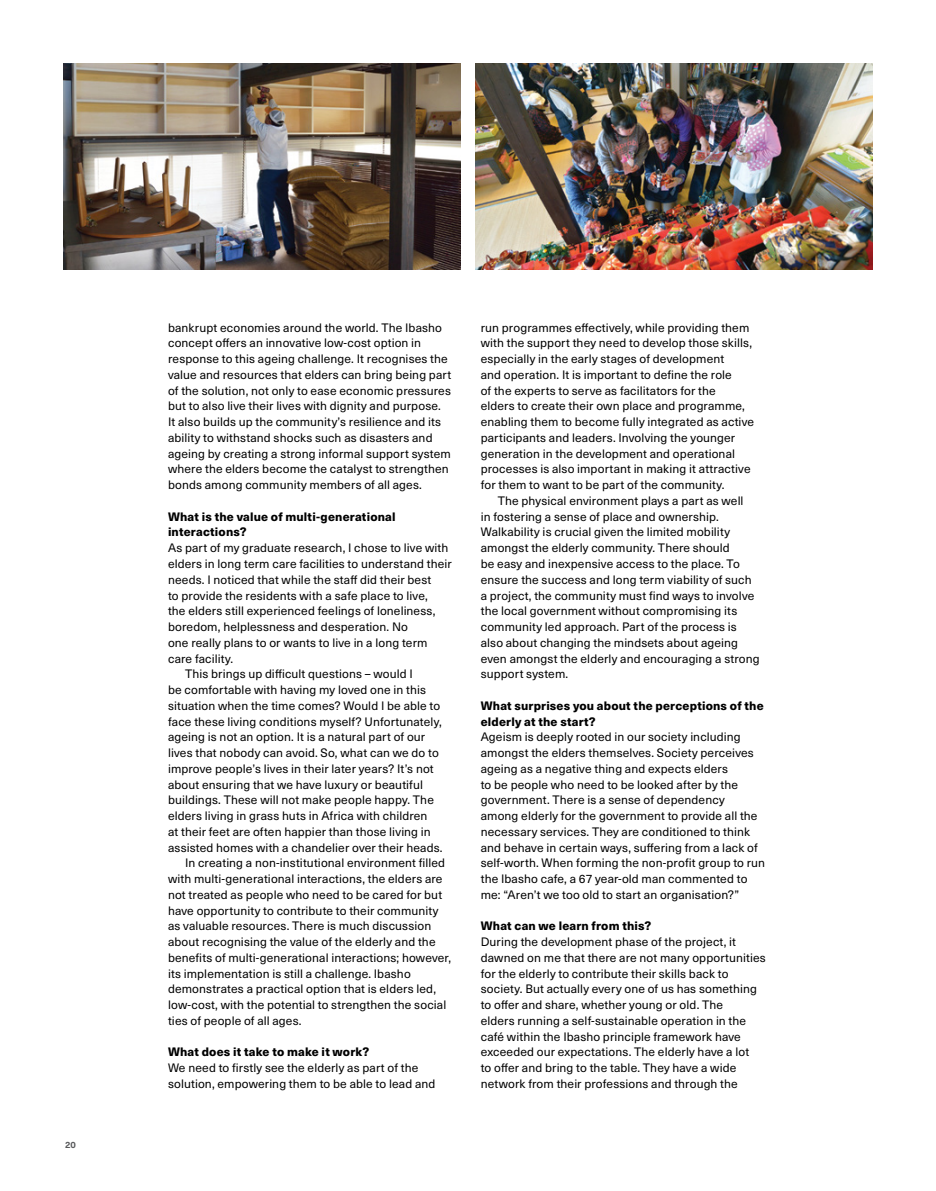
<style>
.page{position:relative;width:936px;height:1191px;background:#fff}
.page>*{position:absolute;margin:0;border:0;box-sizing:border-box;transform-origin:0 0}
.t1{font:12px/15.8px "Neue Haas Unica Pro";letter-spacing:.01em;color:#000}
.t2{font:800 12px/15.8px "Neue Haas Unica Pro";letter-spacing:.015em;color:#000}
.t3{font:700 9px "Neue Haas Unica Pro";color:#58595b}
</style>
<div class="page">
<img style="left:476px;top:64px;width:396px;height:205px">
<img style="left:64px;top:64px;width:396px;height:205px">
<p class="t3" style="left:65px;top:1139px;width:9px">20</p>
<p class="t1" style="left:168px;top:320px;width:285px">bankrupt economies around the world. The Ibasho concept offers an innovative low-cost option in response to this ageing challenge. It recognises the value and resources that elders can bring being part of the solution, not only to ease economic pressures but to also live their lives with dignity and purpose.<br>It also builds up the community’s resilience and its ability to withstand shocks such as disasters and ageing by creating a strong informal support system where the elders become the catalyst to strengthen bonds among community members of all ages.</p>
<p class="t2" style="left:168px;top:509px;width:229px">What is the value of multi-generational interactions?</p>
<p class="t1" style="left:168px;top:540px;width:282px">As part of my graduate research, I chose to live with</p>
<p class="t1" style="left:168px;top:556px;width:285px">elders in long term care facilities to understand their</p>
<p class="t1" style="left:168px;top:572px;width:265px">needs. I noticed that while the staff did their best</p>
<p class="t1" style="left:168px;top:587px;width:261px">to provide the residents with a safe place to live,</p>
<p class="t1" style="left:168px;top:603px;width:269px">the elders still experienced feelings of loneliness,</p>
<p class="t1" style="left:168px;top:619px;width:241px">boredom, helplessness and desperation. No</p>
<p class="t1" style="left:168px;top:635px;width:261px">one really plans to or wants to live in a long term</p>
<p class="t1" style="left:168px;top:650px;width:67px">care facility.</p>
<p class="t1" style="left:185px;top:666px;width:229px">This brings up difficult questions – would I</p>
<p class="t1" style="left:168px;top:682px;width:259px">be comfortable with having my loved one in this</p>
<p class="t1" style="left:168px;top:698px;width:274px">situation when the time comes? Would I be able to</p>
<p class="t1" style="left:168px;top:713px;width:275px">face these living conditions myself? Unfortunately,</p>
<p class="t1" style="left:168px;top:729px;width:258px">ageing is not an option. It is a natural part of our</p>
<p class="t1" style="left:168px;top:745px;width:272px">lives that nobody can avoid. So, what can we do to</p>
<p class="t1" style="left:168px;top:761px;width:267px">improve people’s lives in their later years? It’s not</p>
<p class="t1" style="left:168px;top:776px;width:256px">about ensuring that we have luxury or beautiful</p>
<p class="t1" style="left:168px;top:792px;width:267px">buildings. These will not make people happy. The</p>
<p class="t1" style="left:168px;top:808px;width:261px">elders living in grass huts in Africa with children</p>
<p class="t1" style="left:168px;top:824px;width:264px">at their feet are often happier than those living in</p>
<p class="t1" style="left:168px;top:839px;width:276px">assisted homes with a chandelier over their heads.</p>
<p class="t1" style="left:185px;top:855px;width:261px">In creating a non-institutional environment filled</p>
<p class="t1" style="left:168px;top:871px;width:276px">with multi-generational interactions, the elders are</p>
<p class="t1" style="left:168px;top:887px;width:276px">not treated as people who need to be cared for but</p>
<p class="t1" style="left:168px;top:902px;width:272px">have opportunity to contribute to their community</p>
<p class="t1" style="left:168px;top:918px;width:265px">as valuable resources. There is much discussion</p>
<p class="t1" style="left:168px;top:934px;width:269px">about recognising the value of the elderly and the</p>
<p class="t1" style="left:168px;top:950px;width:284px">benefits of multi-generational interactions; however,</p>
<p class="t1" style="left:168px;top:965px;width:244px">its implementation is still a challenge. Ibasho</p>
<p class="t1" style="left:168px;top:981px;width:269px">demonstrates a practical option that is elders led,</p>
<p class="t1" style="left:168px;top:997px;width:280px">low-cost, with the potential to strengthen the social</p>
<p class="t1" style="left:168px;top:1013px;width:135px">ties of people of all ages.</p>
<p class="t2" style="left:168px;top:1044px;width:203px">What does it take to make it work?</p>
<p class="t1" style="left:168px;top:1060px;width:269px">We need to firstly see the elderly as part of the solution, empowering them to be able to lead and</p>
<p class="t1" style="left:480px;top:320px;width:275px">run programmes effectively, while providing them with the support they need to develop those skills, especially in the early stages of development<br>and operation. It is important to define the role<br>of the experts to serve as facilitators for the<br>elders to create their own place and programme, enabling them to become fully integrated as active participants and leaders. Involving the younger generation in the development and operational processes is also important in making it attractive for them to want to be part of the community.</p>
<p class="t1" style="left:480px;top:493px;width:280px;text-indent:17px">The physical environment plays a part as well<br>in fostering a sense of place and ownership.<br>Walkability is crucial given the limited mobility amongst the elderly community. There should<br>be easy and inexpensive access to the place. To ensure the success and long term viability of such a project, the community must find ways to involve the local government without compromising its community led approach. Part of the process is also about changing the mindsets about ageing even amongst the elderly and encouraging a strong support system.</p>
<p class="t2" style="left:480px;top:698px;width:284px">What surprises you about the perceptions of the elderly at the start?</p>
<p class="t1" style="left:480px;top:729px;width:286px">Ageism is deeply rooted in our society including amongst the elders themselves. Society perceives ageing as a negative thing and expects elders<br>to be people who need to be looked after by the government. There is a sense of dependency among elderly for the government to provide all the necessary services. They are conditioned to think and behave in certain ways, suffering from a lack of self-worth. When forming the non-profit group to run the Ibasho cafe, a 67 year-old man commented to me: “Aren’t we too old to start an organisation?”</p>
<p class="t2" style="left:480px;top:918px;width:172px">What can we learn from this?</p>
<p class="t1" style="left:480px;top:934px;width:286px">During the development phase of the project, it dawned on me that there are not many opportunities for the elderly to contribute their skills back to society. But actually every one of us has something to offer and share, whether young or old. The<br>elders running a self-sustainable operation in the café within the Ibasho principle framework have exceeded our expectations. The elderly have a lot<br>to offer and bring to the table. They have a wide network from their professions and through the</p>
</div>
